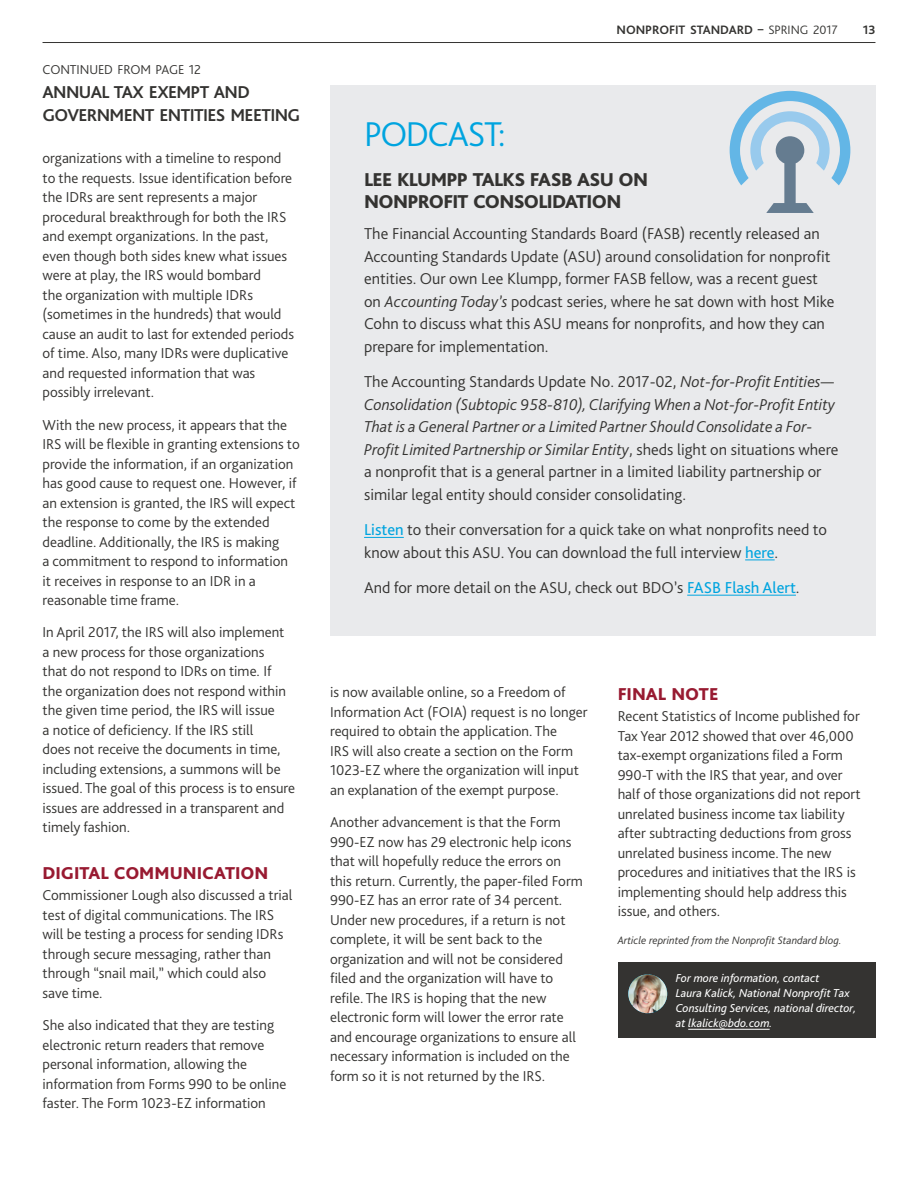
<style>
.page{position:relative;width:918px;height:1188px;background:#fff}
.page>*{position:absolute;margin:0;border:0;box-sizing:border-box;transform-origin:0 0}
.t1{font:300 36px "Bliss Pro";letter-spacing:-.045em;color:#00a4df}
.t2{font:800 19.5px/22.5px "Bliss Pro";letter-spacing:-.035em;color:#343331}
.t3{font:700 18px/22.5px "Bliss Pro";letter-spacing:-.035em;color:#343331}
.t4{font:800 18px "Bliss Pro";color:#981a31}
.t5{font:300 16.5px/22.5px "Bliss Pro";color:#343331}
.t6{font:italic 300 16.5px/22.5px "Bliss Pro";color:#343331}
.t7{font:300 15px/19.5px "Bliss Pro";color:#343331}
.t8{font:300 13.5px "Bliss Pro";letter-spacing:-.005em;color:#343331}
.t9{font:700 12.75px "Bliss Pro";letter-spacing:-.005em;color:#343331}
.t10{font:italic 12px/15px "Bliss Pro";color:#fff}
.t11{font:italic 300 11.25px "Bliss Pro";color:#343331}
.s1{font-weight:300}
.s2{font-style:italic}
.s3{font-style:normal}
.s4{font-weight:400;color:#00a4df}
</style>
<div class="page">
<div style="left:330px;top:85px;width:545px;height:550px;background:#e9eaec"></div>
<hr style="left:364px;top:537px;width:40px;height:1px;background:#00a4df">
<hr style="left:745px;top:560px;width:30px;height:1px;background:#00a4df">
<hr style="left:687px;top:595px;width:109px;height:1px;background:#00a4df">
<svg style="left:730px;top:91px;width:120px;height:122px"></svg>
<div style="left:618px;top:963px;width:257px;height:75px;background:#343331"></div>
<hr style="left:688px;top:1029px;width:82px;height:1px;background:#fff">
<img style="left:628px;top:974px;width:39px;height:39px;border-radius:19px">
<hr style="left:43px;top:42px;width:832px;height:1px;background:#343331">
<p class="t8" style="left:43px;top:61px;width:160px">CONTINUED FROM PAGE 12</p>
<p class="t3" style="left:43px;top:81px;width:259px">ANNUAL TAX EXEMPT AND<br>GOVERNMENT ENTITIES MEETING</p>
<p class="t7" style="left:43px;top:148px;width:253px">organizations with a timeline to respond to the requests. Issue identification before the IDRs are sent represents a major procedural breakthrough for both the IRS and exempt organizations. In the past, even though both sides knew what issues were at play, the IRS would bombard<br>the organization with multiple IDRs (sometimes in the hundreds) that would cause an audit to last for extended periods of time. Also, many IDRs were duplicative and requested information that was possibly irrelevant.</p>
<p class="t7" style="left:43px;top:414px;width:259px">With the new process, it appears that the IRS will be flexible in granting extensions to provide the information, if an organization has good cause to request one. However, if an extension is granted, the IRS will expect the response to come by the extended deadline. Additionally, the IRS is making<br>a commitment to respond to information it receives in response to an IDR in a reasonable time frame.</p>
<p class="t7" style="left:43px;top:622px;width:254px">In April 2017, the IRS will also implement<br>a new process for those organizations<br>that do not respond to IDRs on time. If<br>the organization does not respond within the given time period, the IRS will issue<br>a notice of deficiency. If the IRS still<br>does not receive the documents in time, including extensions, a summons will be issued. The goal of this process is to ensure issues are addressed in a transparent and timely fashion.</p>
<p class="t4" style="left:43px;top:862px;width:227px">DIGITAL COMMUNICATION</p>
<p class="t7" style="left:43px;top:885px;width:251px">Commissioner Lough also discussed a trial test of digital communications. The IRS will be testing a process for sending IDRs through secure messaging, rather than through “snail mail,” which could also save time.</p>
<p class="t7" style="left:43px;top:1015px;width:245px">She also indicated that they are testing electronic return readers that remove personal information, allowing the information from Forms 990 to be online faster. The Form 1023-EZ information</p>
<p class="t9" style="left:617px;top:22px;width:223px">NONPROFIT STANDARD – <span class="s1">SPRING 2017</span></p>
<p class="t9" style="left:863px;top:22px;width:14px">13</p>
<h1 class="t1" style="left:364px;top:112px;width:143px">PODCAST:</h1>
<h2 class="t2" style="left:364px;top:168px;width:286px">LEE KLUMPP TALKS FASB ASU ON<br>NONPROFIT CONSOLIDATION</h2>
<p class="t5" style="left:364px;top:222px;width:472px">The Financial Accounting Standards Board (FASB) recently released an Accounting Standards Update (ASU) around consolidation for nonprofit entities. Our own Lee Klumpp, former FASB fellow, was a recent guest on <span class="s2">Accounting Today’s</span> podcast series, where he sat down with host Mike Cohn to discuss what this ASU means for nonprofits, and how they can prepare for implementation.</p>
<p class="t6" style="left:364px;top:370px;width:476px"><span class="s3">The Accounting Standards Update No. 2017-02,</span> Not-for-Profit Entities— Consolidation (Subtopic 958-810), Clarifying When a Not-for-Profit Entity That is a General Partner or a Limited Partner Should Consolidate a For-Profit Limited Partnership or Similar Entity<span class="s3">, sheds light on situations where a nonprofit that is a general partner in a limited liability partnership or similar legal entity should consider consolidating.</span></p>
<p class="t5" style="left:364px;top:518px;width:465px"><span class="s4">Listen</span> to their conversation for a quick take on what nonprofits need to know about this ASU. You can download the full interview <span class="s4">here</span>.</p>
<p class="t5" style="left:364px;top:576px;width:435px">And for more detail on the ASU, check out BDO’s <span class="s4">FASB Flash Alert</span>.</p>
<p class="t7" style="left:330px;top:682px;width:259px">is now available online, so a Freedom of Information Act (FOIA) request is no longer required to obtain the application. The<br>IRS will also create a section on the Form 1023-EZ where the organization will input an explanation of the exempt purpose.</p>
<p class="t7" style="left:330px;top:812px;width:254px">Another advancement is that the Form 990-EZ now has 29 electronic help icons that will hopefully reduce the errors on this return. Currently, the paper-filed Form 990-EZ has an error rate of 34 percent.<br>Under new procedures, if a return is not complete, it will be sent back to the organization and will not be considered filed and the organization will have to refile. The IRS is hoping that the new electronic form will lower the error rate and encourage organizations to ensure all necessary information is included on the form so it is not returned by the IRS.</p>
<p class="t4" style="left:618px;top:682px;width:102px">FINAL NOTE</p>
<p class="t7" style="left:618px;top:706px;width:244px">Recent Statistics of Income published for Tax Year 2012 showed that over 46,000 tax-exempt organizations filed a Form 990-T with the IRS that year, and over half of those organizations did not report unrelated business income tax liability after subtracting deductions from gross unrelated business income. The new procedures and initiatives that the IRS is implementing should help address this issue, and others.</p>
<p class="t11" style="left:618px;top:933px;width:226px">Article reprinted from the Nonprofit Standard blog.</p>
<p class="t10" style="left:676px;top:971px;width:182px">For more information, contact<br>Laura Kalick, National Nonprofit Tax Consulting Services, national director, at lkalick@bdo.com.</p>
</div>
